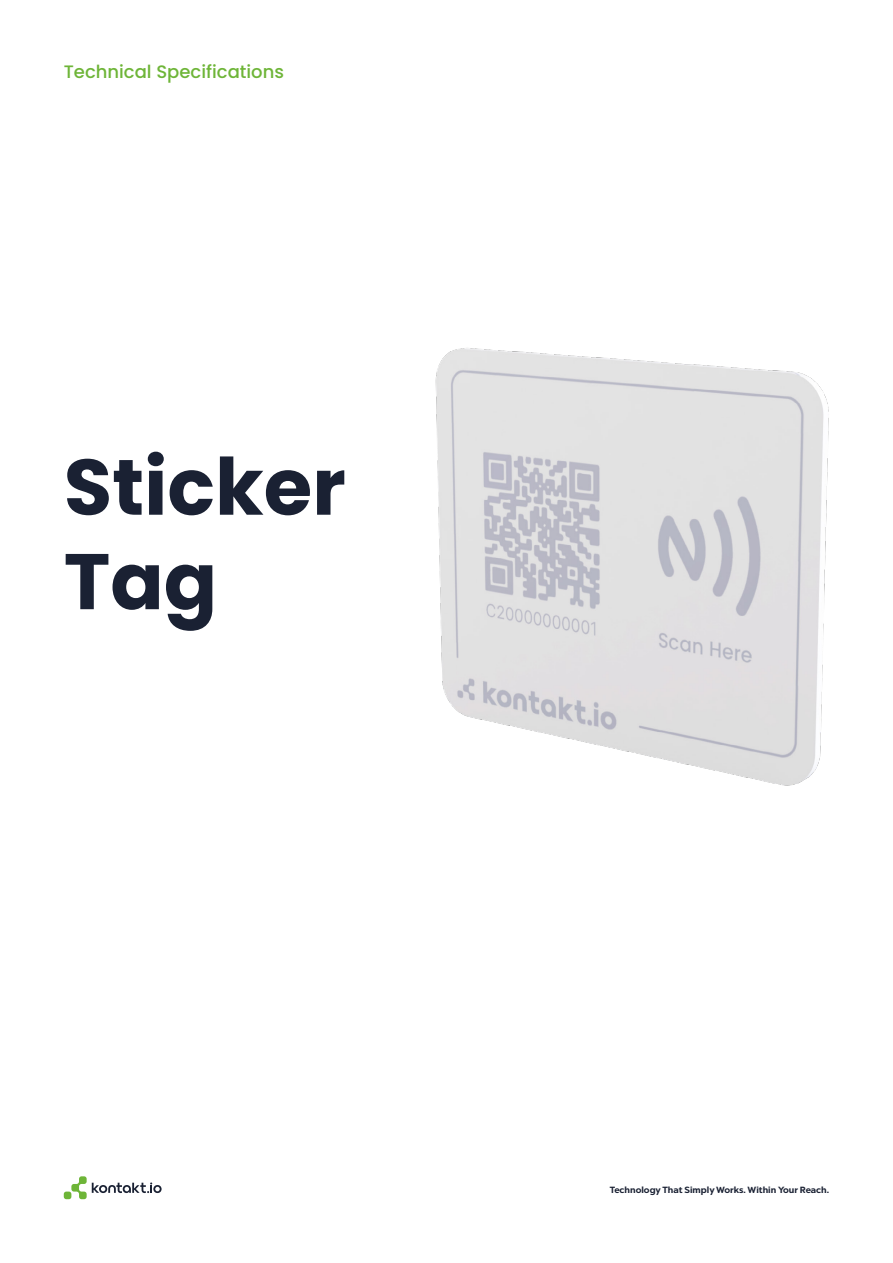
<style>
.page{position:relative;width:893px;height:1263px;background:#fff}
.page>*{position:absolute;margin:0;border:0;box-sizing:border-box;transform-origin:0 0}
.t1{font:700 78.75px/94.5px "Poppins";color:#1a2133}
.t2{font:500 18px "Poppins";color:#6eb538}
.t3{font:700 9px "Chronica Pro";color:#1a2133}
</style>
<div class="page">
<svg style="left:71px;top:1176px;width:91px;height:23px"></svg>
<div style="left:64px;top:1191px;width:7px;height:8px;background:#6eb538;border-radius:3px"></div>
<img style="left:435px;top:348px;width:394px;height:438px">
<h2 class="t2" style="left:64px;top:61px;width:222px">Technical Specifications</h2>
<h1 class="t1" style="left:64px;top:440px;width:284px">Sticker<br>Tag</h1>
<p class="t3" style="left:610px;top:1184px;width:221px">Technology That Simply Works. Within Your Reach.</p>
</div>
